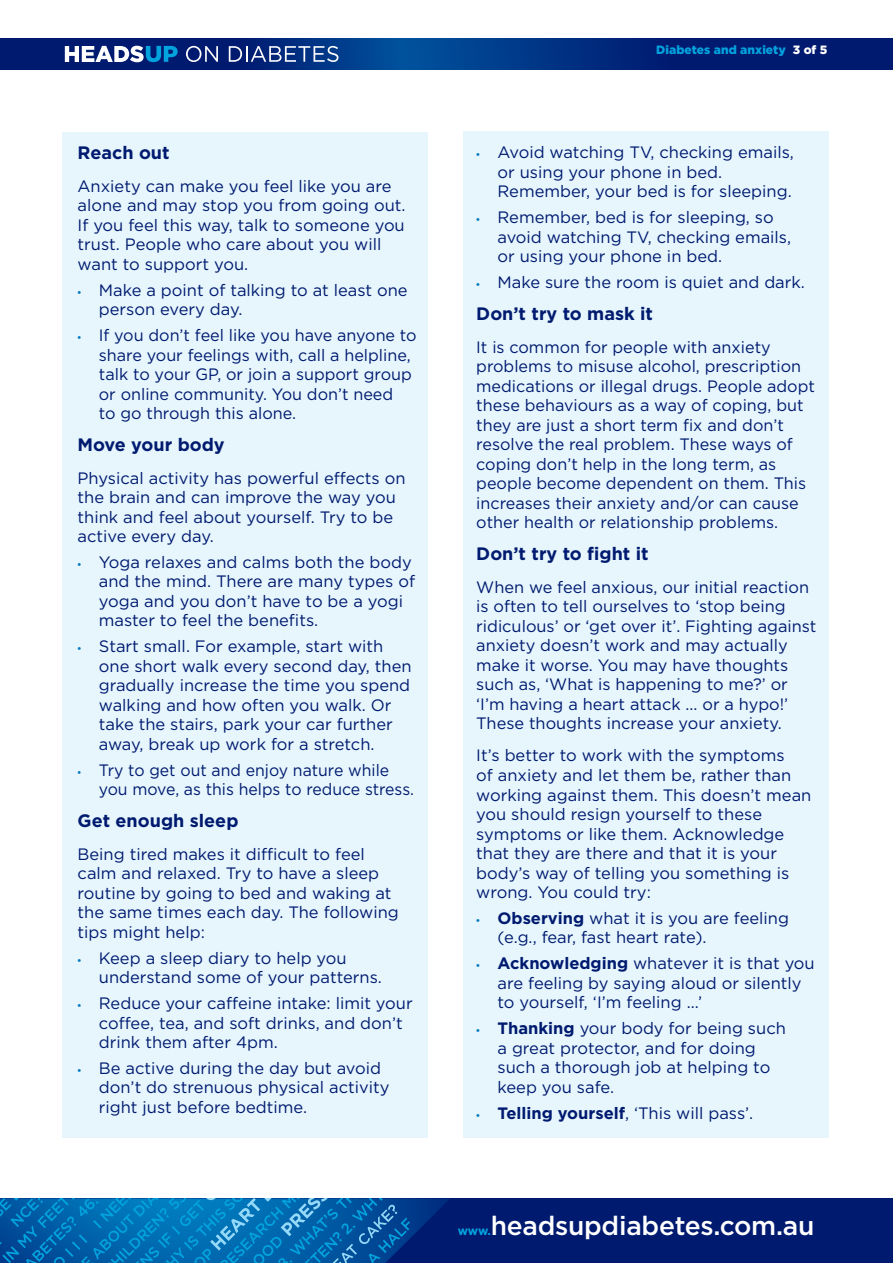
<style>
.page{position:relative;width:893px;height:1263px;background:#fff}
.page>*{position:absolute;margin:0;border:0;box-sizing:border-box;transform-origin:0 0}
.t1{font:500 26.4px "Gotham";letter-spacing:-.01em;color:#fff}
.t2{font:700 18px "Gotham";color:#001a70}
.D_Body{font:16.5px/19.5px "Gotham";color:#001a70}
.D_Body-2{font:16.5px/19.5px "Gotham";color:#001a70;scale:.96 1}
.t3{font:900 12px "Gotham";letter-spacing:.005em;color:#00a3de}
.s1{font-family:"Myriad Pro";font-size:13.5px;color:#0077c0}
.s2{color:#fff}
.s3{font-weight:700}
.s4{font-weight:700;font-size:12px;color:#00a3de}
</style>
<div class="page">
<div style="left:62px;top:474px;width:366px;height:664px;background:#e6f6fc"></div>
<div style="left:463px;top:132px;width:366px;height:1006px;background:#e6f6fc"></div>
<div style="left:62px;top:132px;width:366px;height:351px;background:#e6f6fc"></div>
<div style="left:0;top:1198px;width:893px;height:65px;background:#001a70"></div>
<svg style="left:0;top:1198px;width:449px;height:65px;background:#0363aa"></svg>
<svg style="left:0;top:39px;width:893px;height:30px;background:#00287b"></svg>
<svg style="left:186px;top:46px;width:32px;height:16px"></svg>
<svg style="left:229px;top:46px;width:109px;height:16px;background:#4966a1"></svg>
<svg style="left:65px;top:46px;width:113px;height:16px"></svg>
<p class="t2" style="left:78px;top:143px;width:94px">Reach out</p>
<p class="D_Body" style="left:78px;top:176px;width:329px">Anxiety can make you feel like you are alone and may stop you from going out.<br>If you feel this way, talk to someone you trust. People who care about you will want to support you.</p>
<p class="D_Body" style="left:99px;top:280px;width:310px;text-indent:-21px"><span class="s1">•</span> Make a point of talking to at least one person every day.</p>
<p class="D_Body" style="left:99px;top:325px;width:319px;text-indent:-21px"><span class="s1">•</span> If you don’t feel like you have anyone to share your feelings with, call a helpline, talk to your GP, or join a support group or online community. You don’t need<br>to go through this alone.</p>
<p class="t2" style="left:78px;top:434px;width:149px">Move your body</p>
<p class="D_Body" style="left:78px;top:468px;width:329px">Physical activity has powerful effects on the brain and can improve the way you think and feel about yourself. Try to be active every day.</p>
<p class="D_Body" style="left:99px;top:552px;width:318px;text-indent:-21px"><span class="s1">•</span> Yoga relaxes and calms both the body and the mind. There are many types of yoga and you don’t have to be a yogi master to feel the benefits.</p>
<p class="D_Body" style="left:99px;top:636px;width:314px;text-indent:-21px"><span class="s1">•</span> Start small. For example, start with one short walk every second day, then gradually increase the time you spend walking and how often you walk. Or take the stairs, park your car further away, break up work for a stretch.</p>
<p class="D_Body-2" style="left:99px;top:760px;width:330px;text-indent:-21px"><span class="s1">•</span> Try to get out and enjoy nature while you move, as this helps to reduce stress.</p>
<p class="t2" style="left:78px;top:811px;width:162px">Get enough sleep</p>
<p class="D_Body" style="left:78px;top:844px;width:323px">Being tired makes it difficult to feel calm and relaxed. Try to have a sleep routine by going to bed and waking at the same times each day. The following tips might help:</p>
<p class="D_Body" style="left:99px;top:948px;width:285px;text-indent:-21px"><span class="s1">•</span> Keep a sleep diary to help you understand some of your patterns.</p>
<p class="D_Body" style="left:99px;top:993px;width:315px;text-indent:-21px"><span class="s1">•</span> Reduce your caffeine intake: limit your coffee, tea, and soft drinks, and don’t drink them after 4pm.</p>
<p class="D_Body" style="left:99px;top:1058px;width:292px;text-indent:-21px"><span class="s1">•</span> Be active during the day but avoid don’t do strenuous physical activity right just before bedtime.</p>
<p class="t3" style="left:656px;top:43px;width:173px">Diabetes and anxiety <span class="s2">3 of 5</span></p>
<p class="D_Body" style="left:497px;top:142px;width:298px;text-indent:-21px"><span class="s1">•</span> Avoid watching TV, checking emails, or using your phone in bed.<br>Remember, your bed is for sleeping.</p>
<p class="D_Body" style="left:497px;top:207px;width:295px;text-indent:-21px"><span class="s1">•</span> Remember, bed is for sleeping, so avoid watching TV, checking emails, or using your phone in bed.</p>
<p class="D_Body" style="left:476px;top:272px;width:330px"><span class="s1">•</span> Make sure the room is quiet and dark.</p>
<p class="t2" style="left:476px;top:304px;width:178px">Don’t try to mask it</p>
<p class="D_Body" style="left:476px;top:337px;width:340px">It is common for people with anxiety problems to misuse alcohol, prescription medications or illegal drugs. People adopt these behaviours as a way of coping, but they are just a short term fix and don’t resolve the real problem. These ways of coping don’t help in the long term, as people become dependent on them. This increases their anxiety and/or can cause other health or relationship problems.</p>
<p class="t2" style="left:476px;top:544px;width:174px">Don’t try to fight it</p>
<p class="D_Body" style="left:476px;top:577px;width:342px">When we feel anxious, our initial reaction is often to tell ourselves to ‘stop being ridiculous’ or ‘get over it’. Fighting against anxiety doesn’t work and may actually make it worse. You may have thoughts such as, ‘What is happening to me?’ or ‘I’m having a heart attack ... or a hypo!’ These thoughts increase your anxiety.</p>
<p class="D_Body" style="left:476px;top:746px;width:337px">It’s better to work with the symptoms<br>of anxiety and let them be, rather than working against them. This doesn’t mean you should resign yourself to these symptoms or like them. Acknowledge that they are there and that it is your body’s way of telling you something is wrong. You could try:</p>
<p class="D_Body" style="left:497px;top:908px;width:293px;text-indent:-21px"><span class="s1">•</span> <span class="s3">Observing</span> what it is you are feeling (e.g., fear, fast heart rate).</p>
<p class="D_Body" style="left:497px;top:953px;width:319px;text-indent:-21px"><span class="s1">•</span> <span class="s3">Acknowledging</span> whatever it is that you are feeling by saying aloud or silently to yourself, ‘I’m feeling ...’</p>
<p class="D_Body" style="left:497px;top:1018px;width:290px;text-indent:-21px"><span class="s1">•</span> <span class="s3">Thanking</span> your body for being such a great protector, and for doing such a thorough job at helping to keep you safe.</p>
<p class="D_Body" style="left:476px;top:1103px;width:279px"><span class="s1">•</span> <span class="s3">Telling yourself</span>, ‘This will pass’.</p>
<p class="t1" style="left:458px;top:1211px;width:358px"><span class="s4">www.</span>headsupdiabetes.com.au</p>
</div>
